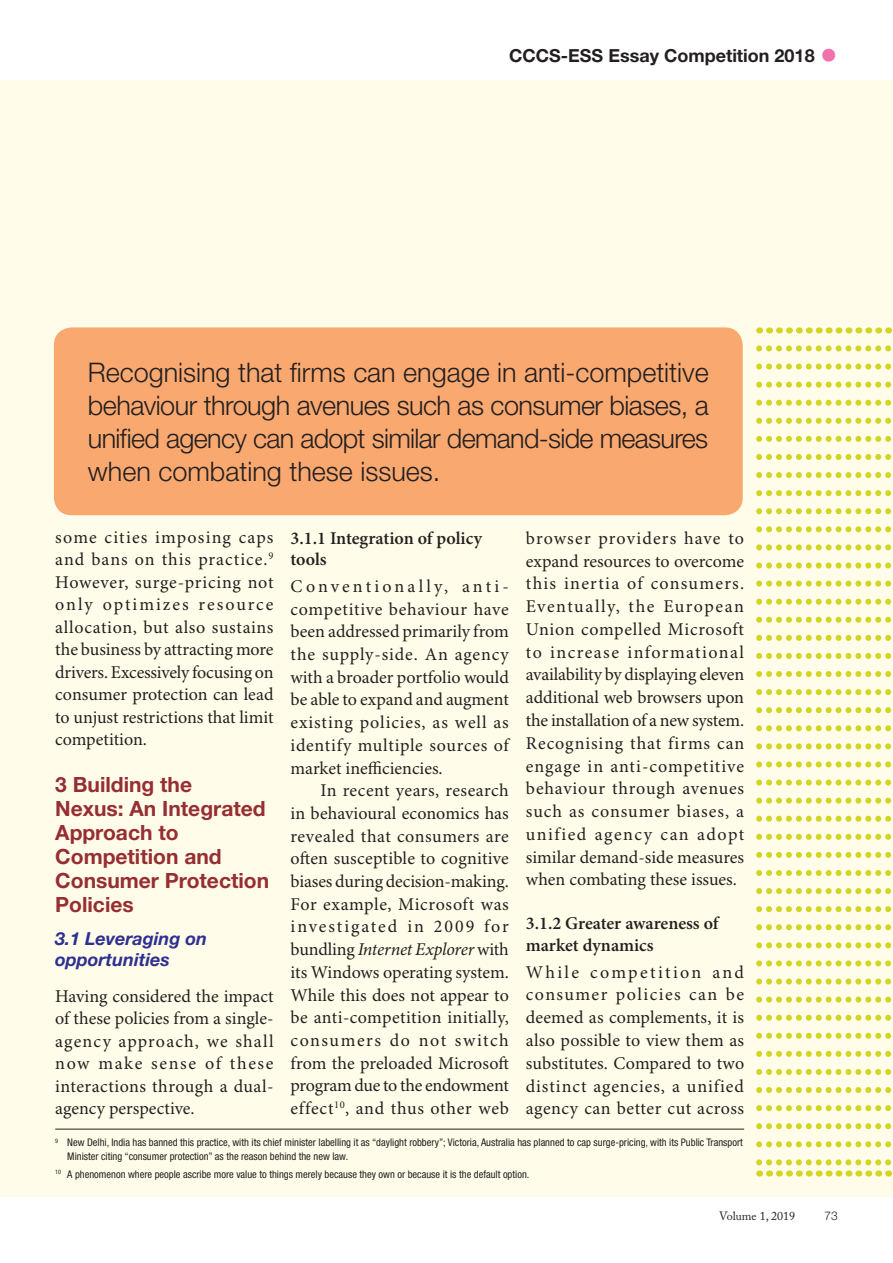
<style>
.page{position:relative;width:893px;height:1263px;background:#fff}
.page>*{position:absolute;margin:0;border:0;box-sizing:border-box;transform-origin:0 0}
.t1{font:300 27px/33px "Helvetica Neue LT Std";letter-spacing:-.01em;color:#231f20;text-align:justify}
.t2{font:700 21px/24px "Helvetica Neue LT Std";color:#962e33}
.t3{font:18px/22.6px "Minion Pro";letter-spacing:.005em;color:#231f20;text-align:justify}
.t4{font:600 18px/21.1px "Minion Pro";color:#231f20}
.t5{font:700 18px "Helvetica Neue LT Std";color:#231f20}
.t6{font:italic 700 18px/21px "Helvetica Neue LT Std";color:#2e3092}
.t7{font:12px "Adobe Caslon Pro";color:#231f20}
.t8{font:300 12px "Helvetica Neue LT Std";color:#231f20}
.t9{font:condensed 10.5px/13.5px "Helvetica Neue LT Std";color:#231f20}
.s1{font-size:36px;color:#f171ab}
.s2{font-style:italic}
</style>
<div class="page">
<div style="left:0;top:81px;width:893px;height:1116px;background:#fffde9"></div>
<hr style="left:55px;top:1129px;width:689px;height:1px;background:#231f20">
<div style="left:54px;top:327px;width:689px;height:188px;background:#f9a86f;border-radius:18px"></div>
<svg style="left:756px;top:348px;width:135px;height:816px"></svg>
<p class="t5" style="left:509px;top:45px;width:330px">CCCS-ESS Essay Competition 2018 <span class="s1">•</span></p>
<h1 class="t1" style="left:88px;top:356px;width:622px">Recognising that firms can engage in anti-competitive behaviour through avenues such as consumer biases, a unified agency can adopt similar demand-side measures when combating these issues.</h1>
<p class="t3" style="left:55px;top:526px;width:220px">some cities imposing caps and bans on this practice.<sup>9<br></sup>However, surge-pricing not only optimizes resource allocation, but also sustains the business by attracting more drivers. Excessively focusing on consumer protection can lead to unjust restrictions that limit competition.</p>
<p class="t2" style="left:55px;top:772px;width:215px">3 Building the<br>Nexus: An Integrated<br>Approach to<br>Competition and<br>Consumer Protection<br>Policies</p>
<p class="t6" style="left:55px;top:928px;width:154px">3.1 Leveraging on opportunities</p>
<p class="t3" style="left:55px;top:985px;width:220px">Having considered the impact of these policies from a single&shy;agency approach, we shall now make sense of these interactions through a dual&shy;agency perspective.</p>
<p class="t3" style="left:526px;top:527px;width:220px">browser providers have to expand resources to overcome this inertia of consumers.<br>Eventually, the European Union compelled Microsoft to increase informational availability by displaying eleven additional web browsers upon the installation of a new system.<br>Recognising that firms can engage in anti-competitive behaviour through avenues such as consumer biases, a unified agency can adopt similar demand-side measures when combating these issues.</p>
<p class="t4" style="left:526px;top:914px;width:194px">3.1.2 Greater awareness of market dynamics</p>
<p class="t3" style="left:526px;top:961px;width:220px">While competition and consumer policies can be deemed as complements, it is also possible to view them as substitutes. Compared to two distinct agencies, a unified agency can better cut across</p>
<p class="t9" style="left:67px;top:1136px;width:677px;text-indent:-12px"><sup>9</sup> New Delhi, India has banned this practice, with its chief minister labelling it as “daylight robbery”; Victoria, Australia has planned to cap surge-pricing, with its Public Transport<br>Minister citing “consumer protection” as the reason behind the new law.</p>
<p class="t9" style="left:55px;top:1167px;width:476px"><sup>10</sup> A phenomenon where people ascribe more value to things merely because they own or because it is the default option.</p>
<p class="t4" style="left:291px;top:528px;width:193px">3.1.1 Integration of policy tools</p>
<p class="t3" style="left:291px;top:576px;width:220px">Conventionally, anti&shy;competitive behaviour have been addressed primarily from the supply-side. An agency with a broader portfolio would be able to expand and augment existing policies, as well as identify multiple sources of market inefficiencies.</p>
<p class="t3" style="left:291px;top:780px;width:220px;text-indent:30px">In recent years, research in behavioural economics has revealed that consumers are often susceptible to cognitive biases during decision-making.<br>For example, Microsoft was investigated in 2009 for bundling <span class="s2">Internet Explorer</span> with its Windows operating system.<br>While this does not appear to be anti-competition initially, consumers do not switch from the preloaded Microsoft program due to the endowment effect<sup>10</sup>, and thus other web</p>
<p class="t7" style="left:719px;top:1209px;width:77px">Volume 1, 2019</p>
<p class="t8" style="left:824px;top:1208px;width:15px">73</p>
</div>
